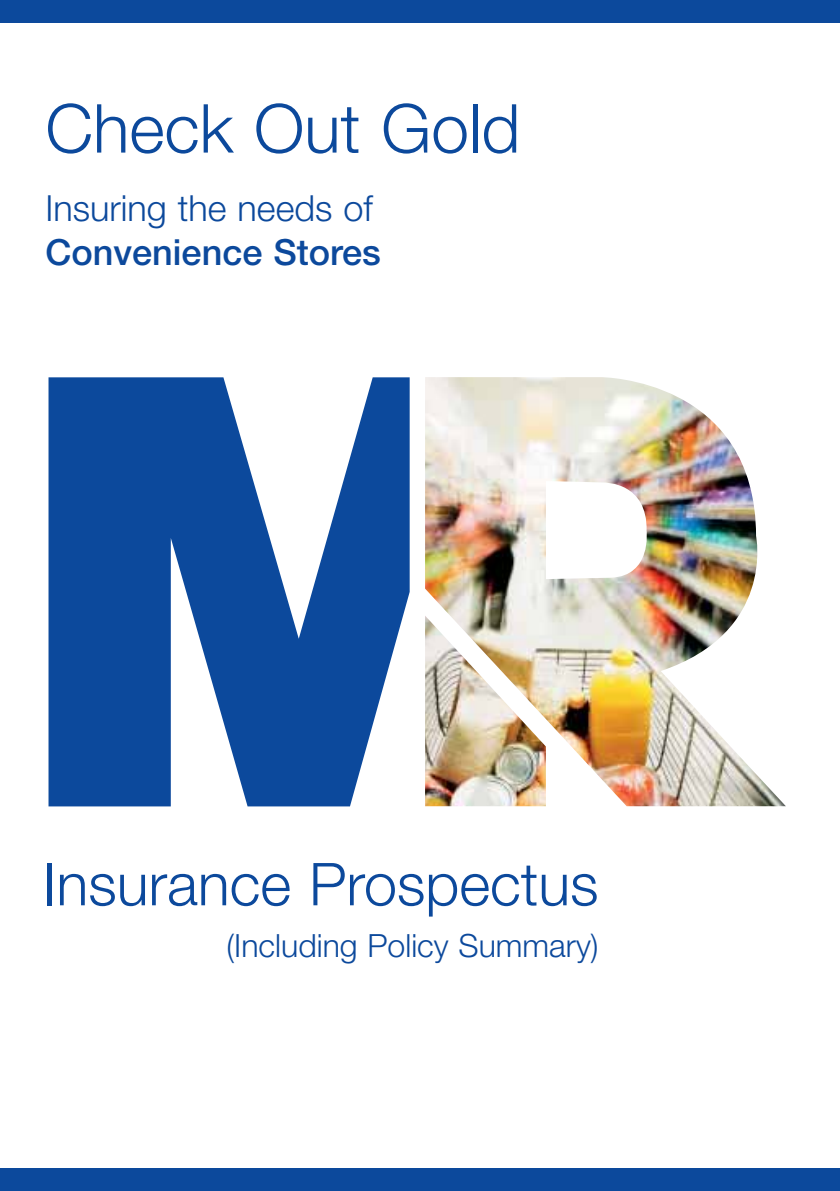
<style>
.page{position:relative;width:840px;height:1191px;background:#fff}
.page>*{position:absolute;margin:0;border:0;box-sizing:border-box;transform-origin:0 0}
.t1{font:300 67.6px "Helvetica Neue";color:#0c499c}
.t2{font:300 59.2px "Helvetica Neue";color:#0c499c}
.t3{font:300 36px "Helvetica Neue";color:#0c499c}
.t4{font:500 36px "Helvetica Neue";color:#0c499c}
.t5{font:300 32px "Helvetica Neue";color:#0c499c}
</style>
<div class="page">
<div style="left:0;top:0;width:839px;height:23px;background:#0c499c"></div>
<div style="left:0;top:1168px;width:839px;height:23px;background:#0c499c"></div>
<svg style="left:48px;top:377px;width:361px;height:429px;fill:#0c499c"></svg>
<img style="left:425px;top:377px;width:360px;height:429px">
<h1 class="t1" style="left:45px;top:103px;width:476px">Check Out Gold</h1>
<p class="t3" style="left:45px;top:194px;width:328px">Insuring the needs of</p>
<p class="t4" style="left:45px;top:230px;width:337px">Convenience Stores</p>
<h2 class="t2" style="left:43px;top:862px;width:556px">Insurance Prospectus</h2>
<p class="t5" style="left:226px;top:933px;width:373px">(Including Policy Summary)</p>
</div>
